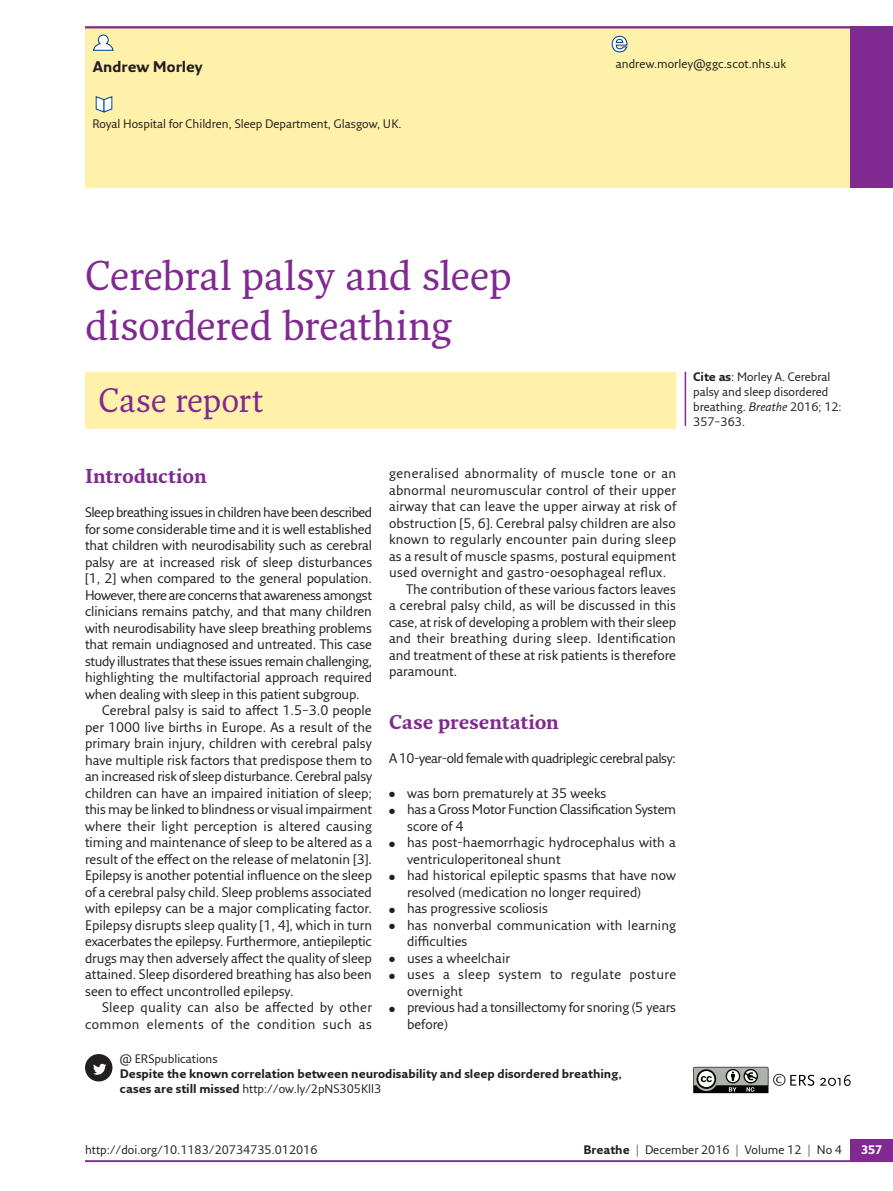
<style>
.page{position:relative;width:893px;height:1191px;background:#fff}
.page>*{position:absolute;margin:0;border:0;box-sizing:border-box;transform-origin:0 0}
.t1{font:40.5px/49.5px "Fresco Std";letter-spacing:-.01em;color:#802990}
.t2{font:33px "Fresco Std";letter-spacing:-.005em;color:#802990}
.t3{font:700 19.5px "Fresco Std";letter-spacing:-.01em;color:#802990}
.t4{font:700 15px "Fresco Sans Pro";color:#231f20}
.t5{font:13.5px/16.5px "Fresco Sans Pro";color:#231f20}
.t6{font:13.5px/16.5px "Fresco Sans Pro";letter-spacing:-.02em;color:#231f20}
.t7{font:13.5px "Fresco Sans Pro";letter-spacing:-.03em;color:#231f20}
.t8{font:13.5px "Fresco Sans Pro";letter-spacing:-.035em;color:#231f20}
.t9{font:13.5px/16.5px "Fresco Sans Pro";letter-spacing:.03em;color:#231f20}
.t10{font:13.5px "Fresco Sans Pro";letter-spacing:.025em;color:#231f20}
.t11{font:12px/15px "Fresco Sans Pro";color:#231f20}
.t12{font:700 12px/15px "Fresco Sans Pro";color:#231f20}
.t13{font:700 12px "Fresco Sans Pro";color:#fff}
.s1{font-weight:700}
.s2{font-style:italic}
.s3{font-weight:400}
</style>
<div class="page">
<hr style="left:85px;top:1160px;width:808px;height:2px;background:#802990">
<div style="left:850px;top:1138px;width:43px;height:23px;background:#802990"></div>
<div style="left:85px;top:26px;width:808px;height:162px;background:#fff0aa"></div>
<hr style="left:85px;top:26px;width:808px;height:2px;background:#802990">
<div style="left:850px;top:26px;width:43px;height:162px;background:#802990"></div>
<svg style="left:95px;top:96px;width:18px;height:17px"></svg>
<svg style="left:93px;top:34px;width:21px;height:17px"></svg>
<svg style="left:611px;top:35px;width:17px;height:18px"></svg>
<svg style="left:820px;top:1074px;width:31px;height:12px"></svg>
<svg style="left:693px;top:1066px;width:121px;height:27px"></svg>
<hr style="left:685px;top:372px;width:1px;height:54px;background:#802990">
<div style="left:85px;top:372px;width:591px;height:57px;background:#fff0aa"></div>
<div style="left:86px;top:1054px;width:26px;height:26px;background:#231f20;border-radius:50%"></div>
<div style="left:85px;top:1054px;width:27px;height:27px;border:2px solid #231f20;border-radius:50%"></div>
<div style="left:87px;top:1056px;width:23px;height:23px;background:#231f20;border-radius:50%"></div>
<svg style="left:93px;top:1063px;width:13px;height:11px"></svg>
<p class="t4" style="left:93px;top:57px;width:111px">Andrew Morley</p>
<p class="t11" style="left:616px;top:56px;width:172px">andrew.morley@ggc.scot.nhs.uk</p>
<p class="t11" style="left:92px;top:116px;width:311px">Royal Hospital for Children, Sleep Department, Glasgow, UK.</p>
<h1 class="t1" style="left:85px;top:250px;width:428px">Cerebral palsy and sleep disordered breathing</h1>
<h2 class="t2" style="left:99px;top:379px;width:166px">Case report</h2>
<p class="t11" style="left:693px;top:369px;width:150px"><span class="s1">Cite as</span>: Morley A. Cerebral palsy and sleep disordered breathing. <span class="s2">Breathe</span> 2016; 12:<br>357–363.</p>
<h3 class="t3" style="left:85px;top:463px;width:123px">Introduction</h3>
<p class="t8" style="left:85px;top:504px;width:289px">Sleep breathing issues in children have been described</p>
<p class="t5" style="left:85px;top:520px;width:288px">for some considerable time and it is well established</p>
<p class="t5" style="left:85px;top:537px;width:289px">that children with neurodisability such as cerebral</p>
<p class="t5" style="left:85px;top:553px;width:289px">palsy are at increased risk of sleep disturbances</p>
<p class="t5" style="left:85px;top:570px;width:288px">[1, 2] when compared to the general population.</p>
<p class="t8" style="left:85px;top:586px;width:288px">However, there are concerns that awareness amongst</p>
<p class="t5" style="left:85px;top:603px;width:288px">clinicians remains patchy, and that many children</p>
<p class="t5" style="left:85px;top:619px;width:288px">with neurodisability have sleep breathing problems</p>
<p class="t5" style="left:85px;top:636px;width:289px">that remain undiagnosed and untreated. This case</p>
<p class="t7" style="left:85px;top:652px;width:289px">study illustrates that these issues remain challenging,</p>
<p class="t5" style="left:85px;top:669px;width:288px">highlighting the multifactorial approach required</p>
<p class="t5" style="left:85px;top:685px;width:276px">when dealing with sleep in this patient subgroup.</p>
<p class="t5" style="left:102px;top:702px;width:271px">Cerebral palsy is said to affect 1.5–3.0 people</p>
<p class="t5" style="left:85px;top:718px;width:289px">per 1000 live births in Europe. As a result of the</p>
<p class="t5" style="left:85px;top:735px;width:289px">primary brain injury, children with cerebral palsy</p>
<p class="t5" style="left:85px;top:751px;width:289px">have multiple risk factors that predispose them to</p>
<p class="t6" style="left:85px;top:768px;width:289px">an increased risk of sleep disturbance. Cerebral palsy</p>
<p class="t5" style="left:85px;top:784px;width:288px">children can have an impaired initiation of sleep;</p>
<p class="t5" style="left:85px;top:801px;width:289px">this may be linked to blindness or visual impairment</p>
<p class="t5" style="left:85px;top:817px;width:288px">where their light perception is altered causing</p>
<p class="t5" style="left:85px;top:834px;width:289px">timing and maintenance of sleep to be altered as a</p>
<p class="t5" style="left:85px;top:850px;width:289px">result of the effect on the release of melatonin [3].</p>
<p class="t5" style="left:85px;top:867px;width:288px">Epilepsy is another potential influence on the sleep</p>
<p class="t5" style="left:85px;top:883px;width:288px">of a cerebral palsy child. Sleep problems associated</p>
<p class="t5" style="left:85px;top:900px;width:288px">with epilepsy can be a major complicating factor.</p>
<p class="t5" style="left:85px;top:916px;width:289px">Epilepsy disrupts sleep quality [1, 4], which in turn</p>
<p class="t5" style="left:85px;top:933px;width:288px">exacerbates the epilepsy. Furthermore, antiepileptic</p>
<p class="t5" style="left:85px;top:949px;width:288px">drugs may then adversely affect the quality of sleep</p>
<p class="t5" style="left:85px;top:966px;width:288px">attained. Sleep disordered breathing has also been</p>
<p class="t5" style="left:85px;top:982px;width:210px">seen to effect uncontrolled epilepsy.</p>
<p class="t10" style="left:102px;top:999px;width:271px">Sleep quality can also be affected by other</p>
<p class="t9" style="left:85px;top:1015px;width:288px">common elements of the condition such as</p>
<p class="t10" style="left:389px;top:465px;width:289px">generalised abnormality of muscle tone or an</p>
<p class="t5" style="left:389px;top:481px;width:289px">abnormal neuromuscular control of their upper</p>
<p class="t5" style="left:389px;top:498px;width:289px">airway that can leave the upper airway at risk of</p>
<p class="t5" style="left:389px;top:514px;width:288px">obstruction [5, 6]. Cerebral palsy children are also</p>
<p class="t5" style="left:389px;top:531px;width:289px">known to regularly encounter pain during sleep</p>
<p class="t5" style="left:389px;top:547px;width:289px">as a result of muscle spasms, postural equipment</p>
<p class="t5" style="left:389px;top:564px;width:279px">used overnight and gastro-oesophageal reflux.</p>
<p class="t5" style="left:406px;top:580px;width:271px">The contribution of these various factors leaves</p>
<p class="t5" style="left:389px;top:597px;width:289px">a cerebral palsy child, as will be discussed in this</p>
<p class="t5" style="left:389px;top:613px;width:289px">case, at risk of developing a problem with their sleep</p>
<p class="t5" style="left:389px;top:630px;width:288px">and their breathing during sleep. Identification</p>
<p class="t5" style="left:389px;top:646px;width:289px">and treatment of these at risk patients is therefore</p>
<p class="t5" style="left:389px;top:663px;width:70px">paramount.</p>
<h3 class="t3" style="left:389px;top:709px;width:171px">Case presentation</h3>
<p class="t7" style="left:389px;top:750px;width:288px">A 10-year-old female with quadriplegic cerebral palsy:</p>
<p class="t5" style="left:389px;top:784px;width:219px">● was born prematurely at 35 weeks</p>
<p class="t6" style="left:407px;top:801px;width:271px;text-indent:-18px">● has a Gross Motor Function Classification System score of 4</p>
<p class="t5" style="left:407px;top:834px;width:270px;text-indent:-18px">● has post-haemorrhagic hydrocephalus with a ventriculoperitoneal shunt</p>
<p class="t5" style="left:407px;top:867px;width:270px;text-indent:-18px">● had historical epileptic spasms that have now resolved (medication no longer required)</p>
<p class="t5" style="left:389px;top:900px;width:161px">● has progressive scoliosis</p>
<p class="t5" style="left:407px;top:916px;width:271px;text-indent:-18px">● has nonverbal communication with learning difficulties</p>
<p class="t5" style="left:389px;top:949px;width:122px">● uses a wheelchair</p>
<p class="t9" style="left:407px;top:966px;width:271px;text-indent:-18px">● uses a sleep system to regulate posture overnight</p>
<p class="t5" style="left:407px;top:999px;width:270px;text-indent:-18px">● previous had a tonsillectomy for snoring (5 years before)</p>
<p class="t11" style="left:120px;top:1051px;width:99px">@ ERSpublications</p>
<p class="t12" style="left:120px;top:1066px;width:503px">Despite the known correlation between neurodisability and sleep disordered breathing, cases are still missed <span class="s3">http://ow.ly/2pNS305Kll3</span></p>
<p class="t11" style="left:85px;top:1142px;width:234px">http://doi.org/10.1183/20734735.012016</p>
<p class="t11" style="left:583px;top:1142px;width:260px"><span class="s1">Breathe</span> | December 2016 | Volume 12 | No 4</p>
<p class="t13" style="left:861px;top:1142px;width:23px">357</p>
</div>
